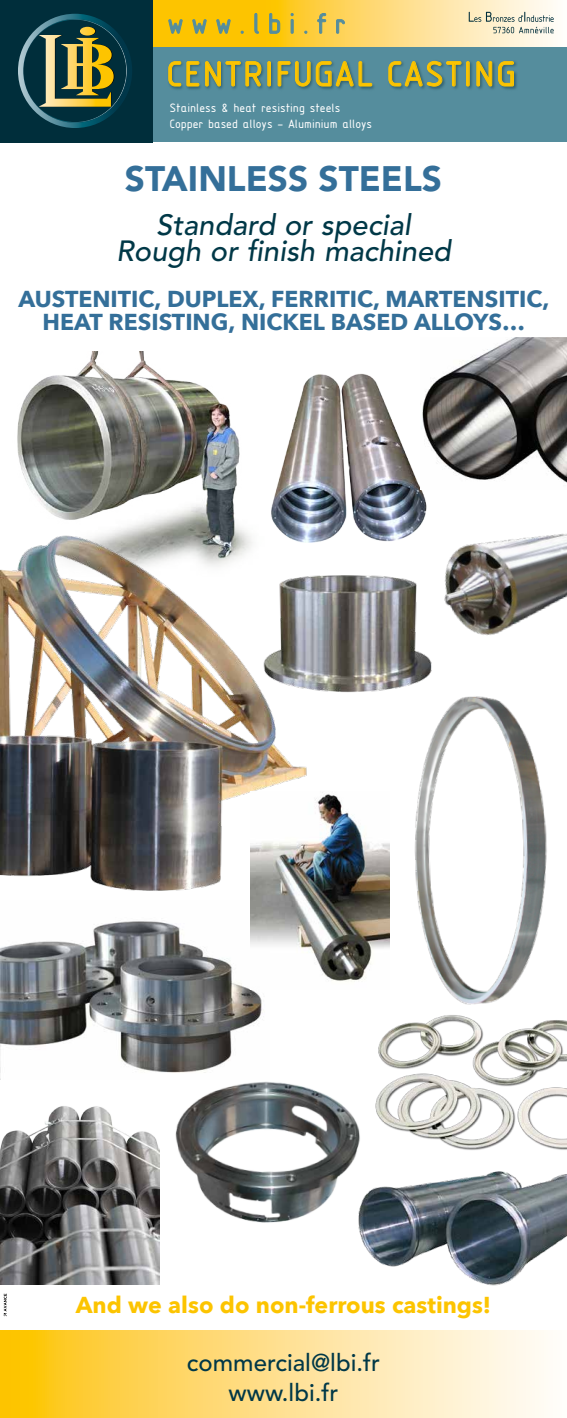
<style>
.page{position:relative;width:567px;height:1418px;background:#fff}
.page>*{position:absolute;margin:0;border:0;box-sizing:border-box;transform-origin:0 0}
.t1{font:36.6px "Isonorm MN";letter-spacing:.075em;color:#fcc400}
.t2{font:900 35.1px "Avenir";color:#346f99}
.t3{font:italic 500 29px/25.7px "Avenir";color:#003847;text-align:center}
.t4{font:500 24px/30px "Avenir";color:#003847;text-align:center}
.t5{font:700 23px/23px "Avenir Next";color:#346f99;text-align:center}
.t6{font:700 23px "Avenir Next";color:#fcc400}
.t7{font:12.6px/16.3px "Isonorm MN";letter-spacing:.05em;color:#fff}
</style>
<div class="page">
<svg style="left:153px;top:0;width:414px;height:48px"></svg>
<div style="left:153px;top:48px;width:414px;height:94px;background:#558d9d"></div>
<div style="left:0;top:0;width:153px;height:142px;background:#002e3b"></div>
<svg style="left:18px;top:14px;width:114px;height:114px"></svg>
<svg style="left:168px;top:19px;width:15px;height:15px"></svg>
<svg style="left:192px;top:19px;width:15px;height:15px"></svg>
<svg style="left:216px;top:19px;width:15px;height:15px"></svg>
<svg style="left:240px;top:31px;width:4px;height:3px"></svg>
<svg style="left:254px;top:13px;width:5px;height:21px"></svg>
<svg style="left:269px;top:13px;width:12px;height:21px"></svg>
<svg style="left:290px;top:13px;width:4px;height:21px"></svg>
<svg style="left:304px;top:31px;width:4px;height:3px"></svg>
<svg style="left:317px;top:13px;width:10px;height:21px"></svg>
<svg style="left:336px;top:19px;width:9px;height:15px"></svg>
<svg style="left:469px;top:12px;width:85px;height:21px"></svg>
<img style="left:171px;top:60px;width:346px;height:30px">
<svg style="left:168px;top:61px;width:31px;height:26px"></svg>
<svg style="left:205px;top:61px;width:56px;height:26px"></svg>
<div style="left:268px;top:61px;width:3px;height:25px;border:1px solid #fcc400"></div>
<svg style="left:278px;top:61px;width:94px;height:26px"></svg>
<svg style="left:388px;top:61px;width:73px;height:26px"></svg>
<div style="left:466px;top:61px;width:3px;height:25px;border:1px solid #fcc400"></div>
<svg style="left:476px;top:61px;width:16px;height:26px"></svg>
<svg style="left:498px;top:61px;width:16px;height:26px"></svg>
<svg style="left:0;top:1330px;width:546px;height:87px"></svg>
<img style="left:17px;top:351px;width:223px;height:170px">
<img style="left:0;top:521px;width:307px;height:379px">
<img style="left:264px;top:373px;width:163px;height:170px">
<img style="left:175px;top:1081px;width:185px;height:142px">
<img style="left:346px;top:1159px;width:221px;height:127px">
<img style="left:375px;top:1015px;width:192px;height:135px">
<img style="left:0;top:900px;width:262px;height:179px">
<img style="left:261px;top:571px;width:171px;height:125px">
<img style="left:420px;top:337px;width:147px;height:152px">
<img style="left:251px;top:791px;width:138px;height:198px">
<img style="left:444px;top:533px;width:123px;height:102px">
<img style="left:0;top:1106px;width:159px;height:178px">
<img style="left:403px;top:691px;width:144px;height:314px">
<svg style="left:4px;top:1293px;width:3px;height:23px"></svg>
<hr style="left:0;top:1417px;width:567px;height:1px;background:#5a5b5d">
<h1 class="t1" style="left:167px;top:54px;width:350px">CENTRIFUGAL CASTING</h1>
<p class="t7" style="left:170px;top:99px;width:204px">Stainless &amp; heat resisting steels<br>Copper based alloys - Aluminium alloys</p>
<h2 class="t2" style="left:125px;top:158px;width:319px">STAINLESS STEELS</h2>
<p class="t3" style="left:116px;top:213px;width:336px">Standard or special<br>Rough or finish machined</p>
<p class="t5" style="left:18px;top:287px;width:532px">AUSTENITIC, DUPLEX, FERRITIC, MARTENSITIC,<br>HEAT RESISTING, NICKEL BASED ALLOYS…</p>
<p class="t6" style="left:76px;top:1284px;width:417px">And we also do non-ferrous castings!</p>
<p class="t4" style="left:187px;top:1348px;width:194px">commercial@lbi.fr www.lbi.fr</p>
</div>
